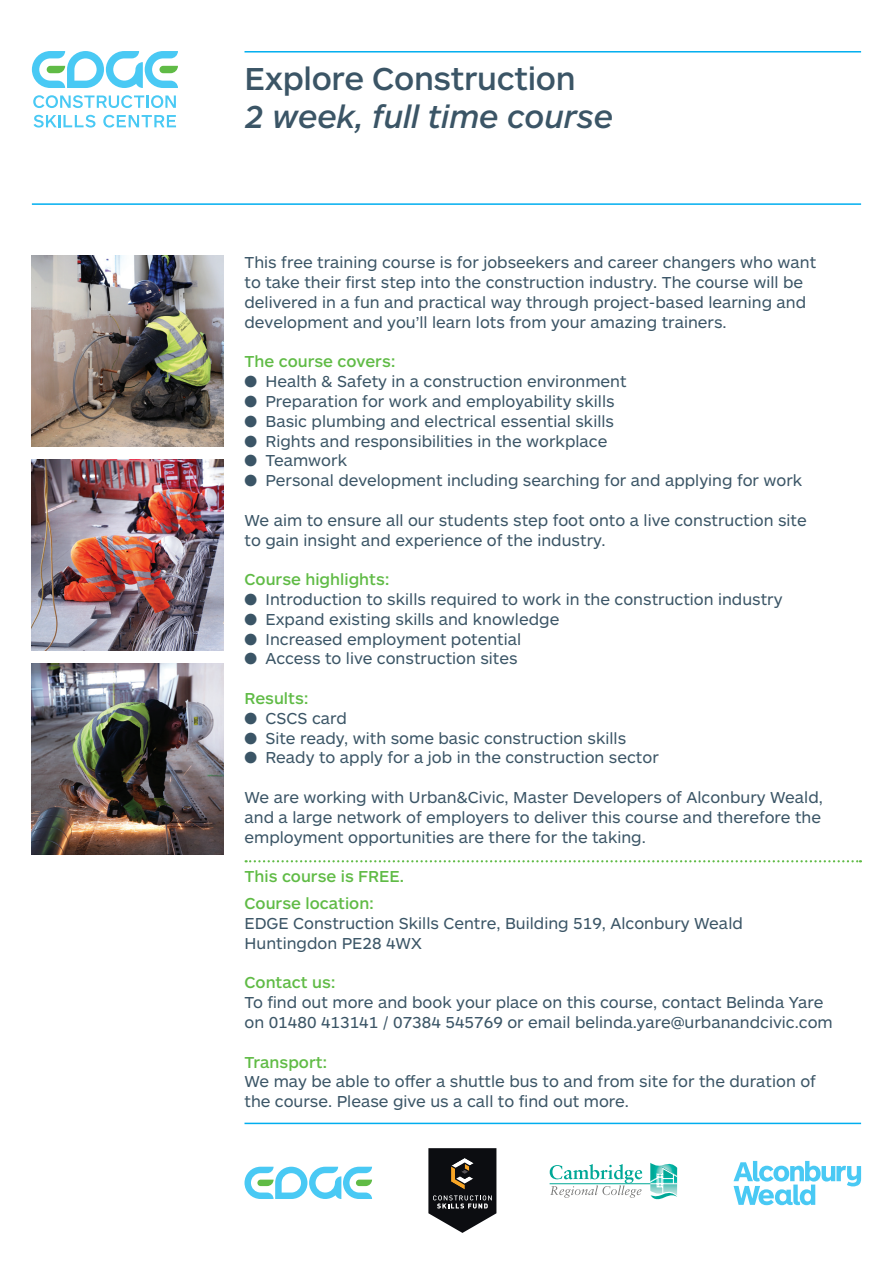
<style>
.page{position:relative;width:893px;height:1263px;background:#fff}
.page>*{position:absolute;margin:0;border:0;box-sizing:border-box;transform-origin:0 0}
.t1{font:italic 500 33px "ARS Maquette Pro";letter-spacing:-.01em;color:#3b5566}
.t2{font:500 33px "ARS Maquette Pro";letter-spacing:-.01em;color:#3b5566}
.t3{font:16.5px/19.8px "ARS Maquette Pro";color:#3b5566}
.t4{font:500 16.5px/27px "ARS Maquette Pro";color:#60bb46}
</style>
<div class="page">
<svg style="left:246px;top:860px;width:615px;height:2px"></svg>
<hr style="left:244px;top:51px;width:617px;height:2px;background:#00aeef">
<svg style="left:428px;top:1148px;width:68px;height:85px"></svg>
<svg style="left:733px;top:1161px;width:128px;height:44px"></svg>
<svg style="left:244px;top:1167px;width:128px;height:32px"></svg>
<hr style="left:32px;top:203px;width:829px;height:2px;background:#00aeef">
<svg style="left:33px;top:95px;width:143px;height:13px"></svg>
<svg style="left:34px;top:115px;width:61px;height:13px"></svg>
<svg style="left:103px;top:115px;width:73px;height:13px"></svg>
<svg style="left:32px;top:51px;width:146px;height:37px"></svg>
<hr style="left:244px;top:1123px;width:617px;height:1px;background:#00aeef">
<img style="left:32px;top:255px;width:191px;height:191px">
<img style="left:32px;top:459px;width:191px;height:192px">
<img style="left:32px;top:663px;width:191px;height:192px">
<svg style="left:650px;top:1163px;width:27px;height:36px"></svg>
<svg style="left:550px;top:1164px;width:92px;height:34px"></svg>
<hr style="left:550px;top:1183px;width:100px;height:1px;background:#00a897">
<h1 class="t2" style="left:244px;top:57px;width:333px">Explore Construction</h1>
<h1 class="t1" style="left:244px;top:95px;width:370px">2 week, full time course</h1>
<p class="t3" style="left:244px;top:252px;width:573px">This free training course is for jobseekers and career changers who want to take their first step into the construction industry. The course will be delivered in a fun and practical way through project-based learning and development and you’ll learn lots from your amazing trainers.</p>
<p class="t4" style="left:244px;top:347px;width:153px">The course covers:</p>
<p class="t3" style="left:244px;top:371px;width:384px">● Health &amp; Safety in a construction environment</p>
<p class="t3" style="left:244px;top:390px;width:372px">● Preparation for work and employability skills</p>
<p class="t3" style="left:244px;top:410px;width:371px">● Basic plumbing and electrical essential skills</p>
<p class="t3" style="left:244px;top:430px;width:364px">● Rights and responsibilities in the workplace</p>
<p class="t3" style="left:244px;top:450px;width:104px">● Teamwork</p>
<p class="t3" style="left:244px;top:470px;width:559px">● Personal development including searching for and applying for work</p>
<p class="t3" style="left:244px;top:509px;width:564px">We aim to ensure all our students step foot onto a live construction site to gain insight and experience of the industry.</p>
<p class="t4" style="left:244px;top:565px;width:147px">Course highlights:</p>
<p class="t3" style="left:244px;top:588px;width:540px">● Introduction to skills required to work in the construction industry</p>
<p class="t3" style="left:244px;top:608px;width:316px">● Expand existing skills and knowledge</p>
<p class="t3" style="left:244px;top:628px;width:278px">● Increased employment potential</p>
<p class="t3" style="left:244px;top:648px;width:275px">● Access to live construction sites</p>
<p class="t4" style="left:244px;top:684px;width:66px">Results:</p>
<p class="t3" style="left:244px;top:707px;width:104px">● CSCS card</p>
<p class="t3" style="left:244px;top:727px;width:383px">● Site ready, with some basic construction skills</p>
<p class="t3" style="left:244px;top:747px;width:416px">● Ready to apply for a job in the construction sector</p>
<p class="t3" style="left:244px;top:786px;width:580px;text-align:justify">We are working with Urban&amp;Civic, Master Developers of Alconbury Weald, and a large network of employers to deliver this course and therefore the employment opportunities are there for the taking.</p>
<p class="t4" style="left:244px;top:862px;width:161px">This course is FREE.<br>Course location:</p>
<p class="t3" style="left:244px;top:912px;width:500px">EDGE Construction Skills Centre, Building 519, Alconbury Weald<br>Huntingdon PE28 4WX</p>
<p class="t4" style="left:244px;top:968px;width:93px">Contact us:</p>
<p class="t3" style="left:244px;top:992px;width:590px">To find out more and book your place on this course, contact Belinda Yare on 01480 413141 / 07384 545769 or email belinda.yare@urbanandcivic.com</p>
<p class="t4" style="left:244px;top:1047px;width:84px">Transport:</p>
<p class="t3" style="left:244px;top:1071px;width:573px">We may be able to offer a shuttle bus to and from site for the duration of the course. Please give us a call to find out more.</p>
</div>
